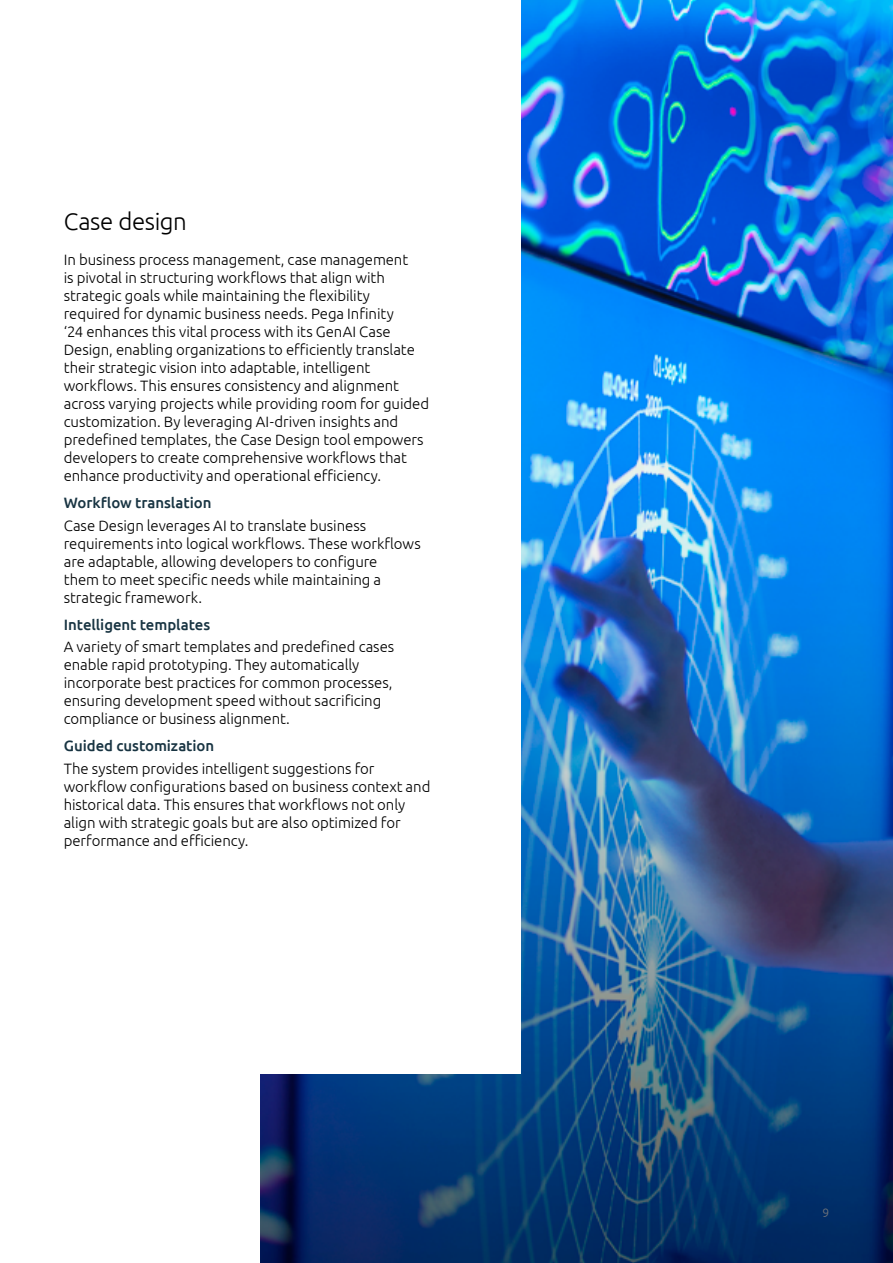
<style>
.page{position:relative;width:893px;height:1263px;background:#fff}
.page>*{position:absolute;margin:0;border:0;box-sizing:border-box;transform-origin:0 0}
.t1{font:300 24px "Ubuntu";letter-spacing:-.015em;color:#000}
.t2{font:300 15px/18px "Ubuntu";letter-spacing:-.005em;color:#000}
.t3{font:500 15px "Ubuntu";letter-spacing:-.005em;color:#183442}
.t4{font:300 12px "Ubuntu";color:#77787b}
</style>
<div class="page">
<img style="left:261px;top:0;width:632px;height:1263px">
<div style="left:0;top:0;width:521px;height:1074px;background:#fff"></div>
<h1 class="t1" style="left:64px;top:207px;width:125px">Case design</h1>
<p class="t2" style="left:64px;top:250px;width:367px">In business process management, case management<br>is pivotal in structuring workflows that align with strategic goals while maintaining the flexibility required for dynamic business needs. Pega Infinity<br>‘24 enhances this vital process with its GenAI Case Design, enabling organizations to efficiently translate their strategic vision into adaptable, intelligent workflows. This ensures consistency and alignment across varying projects while providing room for guided customization. By leveraging AI-driven insights and predefined templates, the Case Design tool empowers developers to create comprehensive workflows that enhance productivity and operational efficiency.</p>
<p class="t3" style="left:64px;top:493px;width:149px">Workflow translation</p>
<p class="t2" style="left:64px;top:516px;width:358px">Case Design leverages AI to translate business requirements into logical workflows. These workflows are adaptable, allowing developers to configure<br>them to meet specific needs while maintaining a strategic framework.</p>
<p class="t3" style="left:64px;top:615px;width:148px">Intelligent templates</p>
<p class="t2" style="left:64px;top:637px;width:332px">A variety of smart templates and predefined cases enable rapid prototyping. They automatically incorporate best practices for common processes, ensuring development speed without sacrificing compliance or business alignment.</p>
<p class="t3" style="left:64px;top:736px;width:152px">Guided customization</p>
<p class="t2" style="left:64px;top:759px;width:368px">The system provides intelligent suggestions for workflow configurations based on business context and historical data. This ensures that workflows not only align with strategic goals but are also optimized for performance and efficiency.</p>
<p class="t4" style="left:822px;top:1205px;width:8px">9</p>
</div>
